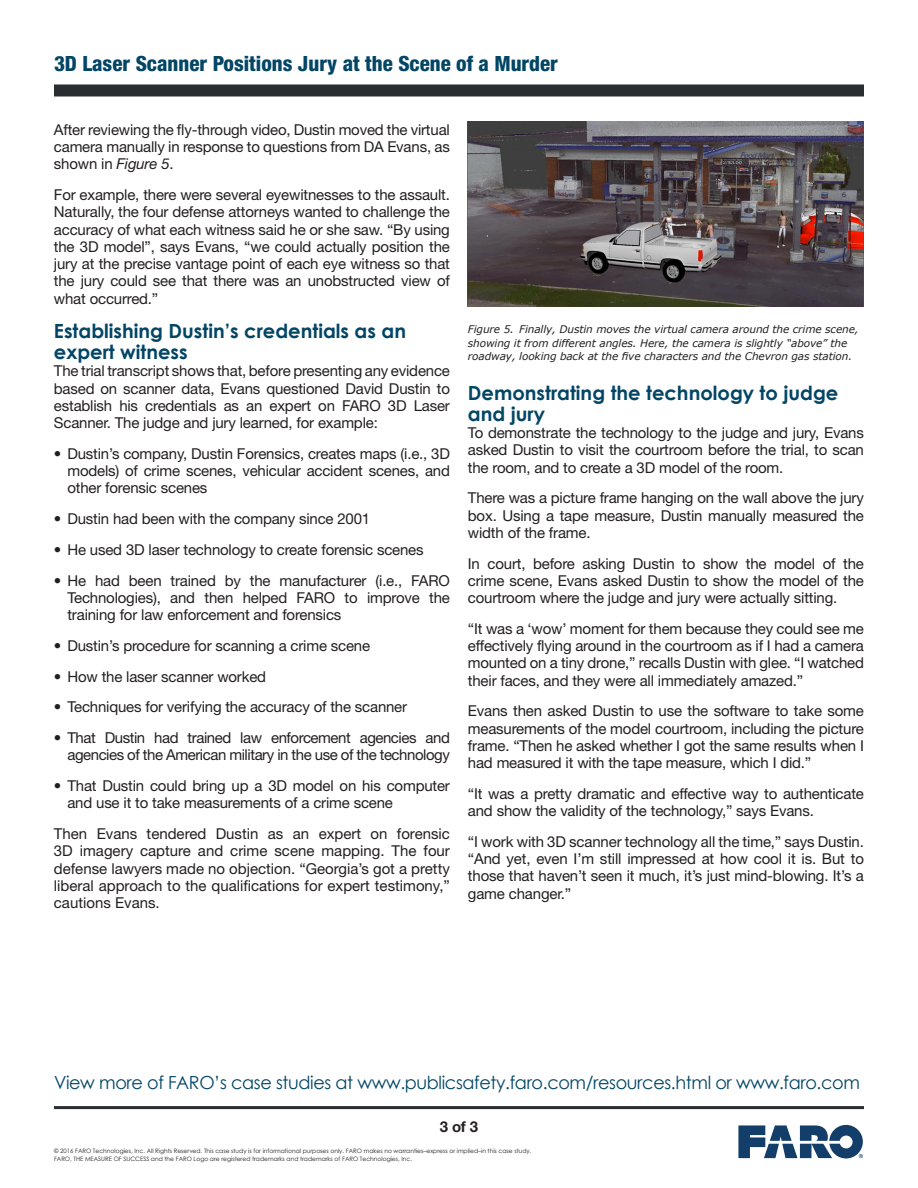
<style>
.page{position:relative;width:918px;height:1188px;background:#fff}
.page>*{position:absolute;margin:0;border:0;box-sizing:border-box;transform-origin:0 0}
.t1{font:800 condensed 21px "Helvetica Neue";color:#024565}
.Paragraph_Header_blu{font:700 19.5px/21px "Century Gothic";color:#024565}
.Blue_Subheader{font:18px "Century Gothic";letter-spacing:-.02em;color:#024565}
.Body_Text{font:15px/17.2px "Helvetica Neue";letter-spacing:-.01em;color:#231f20;text-align:justify}
.Body_Text-2{font:15px/17.2px "Helvetica Neue";letter-spacing:-.03em;color:#231f20;text-align:right}
.t2{font:700 15px "Helvetica Neue";color:#231f20}
.t3{font:italic 10.5px/13.5px "Verdana";letter-spacing:-.01em;color:#231f20}
.copyright_text{font:6px/7.5px "Century Gothic";color:#231f20}
.s1{font-style:italic}
</style>
<div class="page">
<svg style="left:738px;top:1125px;width:125px;height:33px"></svg>
<hr style="left:54px;top:1106px;width:810px;height:3px;background:#292e32">
<div style="left:54px;top:84px;width:810px;height:12px;background:#292e32"></div>
<img style="left:468px;top:122px;width:396px;height:184px">
<p class="t1" style="left:54px;top:51px;width:505px">3D Laser Scanner Positions Jury at the Scene of a Murder</p>
<p class="Body_Text" style="left:54px;top:121px;width:397px">After reviewing the fly-through video, Dustin moved the virtual camera manually in response to questions from DA Evans, as shown in <span class="s1">Figure 5</span>.</p>
<p class="Body_Text" style="left:54px;top:186px;width:398px">For example, there were several eyewitnesses to the assault.<br>Naturally, the four defense attorneys wanted to challenge the accuracy of what each witness said he or she saw. “By using the 3D model”, says Evans, “we could actually position the jury at the precise vantage point of each eye witness so that the jury could see that there was an unobstructed view of what occurred.”</p>
<p class="Paragraph_Header_blu" style="left:54px;top:320px;width:354px">Establishing Dustin’s credentials as an expert witness</p>
<p class="Body_Text" style="left:54px;top:362px;width:398px">The trial transcript shows that, before presenting any evidence based on scanner data, Evans questioned David Dustin to establish his credentials as an expert on FARO 3D Laser Scanner. The judge and jury learned, for example:</p>
<p class="Body_Text" style="left:67px;top:445px;width:384px;text-indent:-14px">• Dustin’s company, Dustin Forensics, creates maps (i.e., 3D models) of crime scenes, vehicular accident scenes, and other forensic scenes</p>
<p class="Body_Text" style="left:54px;top:510px;width:318px">• Dustin had been with the company since 2001</p>
<p class="Body_Text" style="left:54px;top:541px;width:371px">• He used 3D laser technology to create forensic scenes</p>
<p class="Body_Text" style="left:67px;top:571px;width:384px;text-indent:-14px">• He had been trained by the manufacturer (i.e., FARO Technologies), and then helped FARO to improve the training for law enforcement and forensics</p>
<p class="Body_Text" style="left:54px;top:637px;width:318px">• Dustin’s procedure for scanning a crime scene</p>
<p class="Body_Text" style="left:54px;top:667px;width:214px">• How the laser scanner worked</p>
<p class="Body_Text" style="left:54px;top:698px;width:355px">• Techniques for verifying the accuracy of the scanner</p>
<p class="Body_Text-2" style="left:54px;top:729px;width:397px">• That Dustin had trained law enforcement agencies and agencies of the American military in the use of the technology</p>
<p class="Body_Text" style="left:67px;top:777px;width:384px;text-indent:-14px">• That Dustin could bring up a 3D model on his computer and use it to take measurements of a crime scene</p>
<p class="Body_Text" style="left:54px;top:825px;width:398px">Then Evans tendered Dustin as an expert on forensic 3D imagery capture and crime scene mapping. The four defense lawyers made no objection. “Georgia’s got a pretty liberal approach to the qualifications for expert testimony,” cautions Evans.</p>
<p class="t3" style="left:468px;top:322px;width:392px">Figure 5. Finally, Dustin moves the virtual camera around the crime scene, showing it from different angles. Here, the camera is slightly “above” the roadway, looking back at the five characters and the Chevron gas station.</p>
<p class="Paragraph_Header_blu" style="left:468px;top:381px;width:372px">Demonstrating the technology to judge and jury</p>
<p class="Body_Text" style="left:468px;top:424px;width:398px">To demonstrate the technology to the judge and jury, Evans asked Dustin to visit the courtroom before the trial, to scan the room, and to create a 3D model of the room.</p>
<p class="Body_Text" style="left:468px;top:489px;width:398px">There was a picture frame hanging on the wall above the jury box. Using a tape measure, Dustin manually measured the width of the frame.</p>
<p class="Body_Text" style="left:468px;top:554px;width:398px">In court, before asking Dustin to show the model of the crime scene, Evans asked Dustin to show the model of the courtroom where the judge and jury were actually sitting.</p>
<p class="Body_Text" style="left:468px;top:620px;width:398px">“It was a ‘wow’ moment for them because they could see me effectively flying around in the courtroom as if I had a camera mounted on a tiny drone,” recalls Dustin with glee. “I watched their faces, and they were all immediately amazed.”</p>
<p class="Body_Text" style="left:468px;top:702px;width:398px">Evans then asked Dustin to use the software to take some measurements of the model courtroom, including the picture frame. “Then he asked whether I got the same results when I had measured it with the tape measure, which I did.”</p>
<p class="Body_Text" style="left:468px;top:785px;width:398px">“It was a pretty dramatic and effective way to authenticate and show the validity of the technology,” says Evans.</p>
<p class="Body_Text" style="left:468px;top:833px;width:398px">“I work with 3D scanner technology all the time,” says Dustin. “And yet, even I’m still impressed at how cool it is. But to those that haven’t seen it much, it’s just mind-blowing. It’s a game changer.”</p>
<p class="Blue_Subheader" style="left:54px;top:1070px;width:807px">View more of FARO’s case studies at www.publicsafety.faro.com/resources.html or www.faro.com</p>
<p class="t2" style="left:440px;top:1118px;width:40px">3 of 3</p>
<p class="copyright_text" style="left:54px;top:1147px;width:479px">© 2016 FARO Technologies, Inc. All Rights Reserved. This case study is for informational purposes only. FARO makes no warranties–express or implied–in this case study.<br>FARO, THE MEASURE OF SUCCESS and the FARO Logo are registered trademarks and trademarks of FARO Technologies, Inc.</p>
</div>
